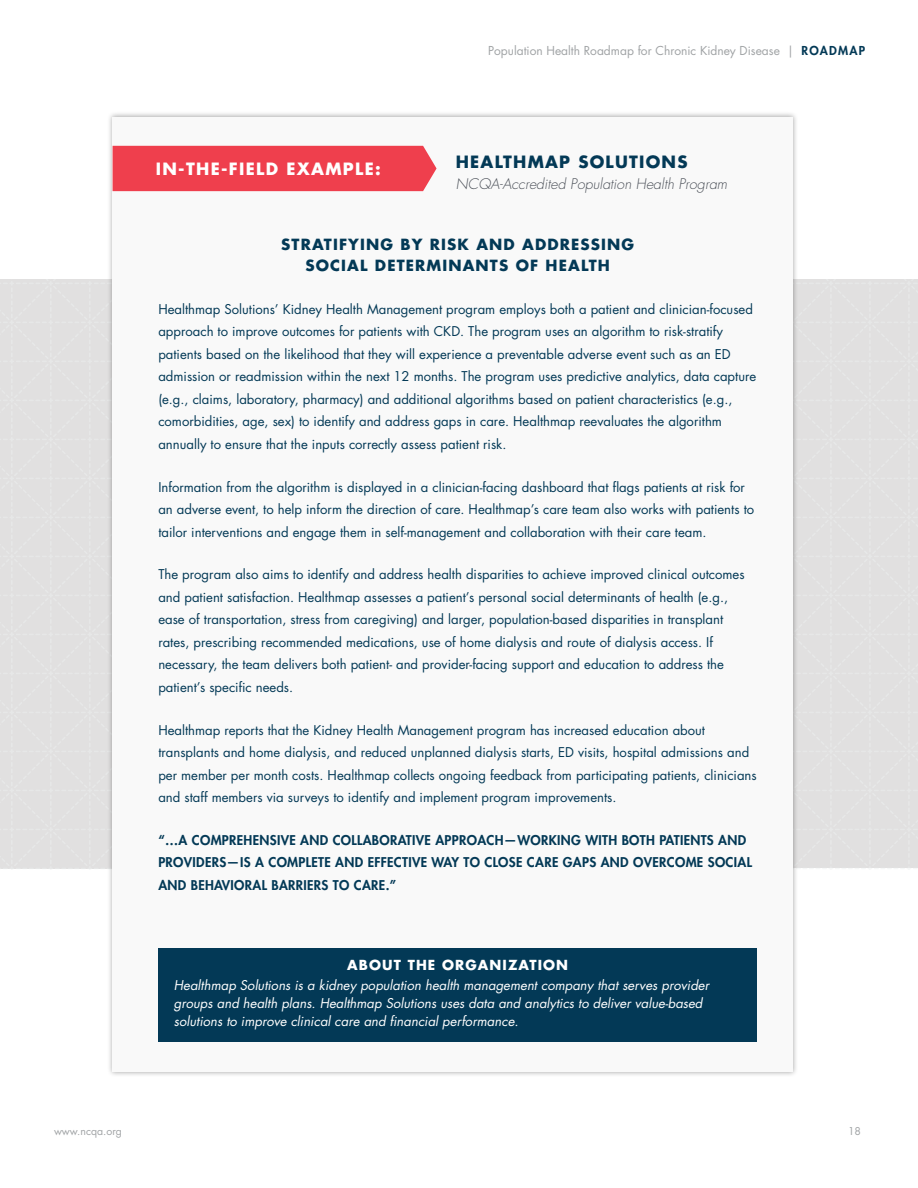
<style>
.page{position:relative;width:918px;height:1188px;background:#fff}
.page>*{position:absolute;margin:0;border:0;box-sizing:border-box;transform-origin:0 0}
.t1{font:700 16.5px "Futura Std";letter-spacing:.08em;color:#fff}
.t2{font:700 16.5px "Futura Std";letter-spacing:.075em;color:#033956}
.t3{font:700 15px/21px "Futura Std";letter-spacing:.075em;color:#033956;text-align:center}
.t4{font:italic 300 14.25px "Futura Std";color:#4d525a}
.t5{font:700 13.5px "Futura Std";letter-spacing:.08em;color:#fff}
.t6{font:13.2px/22.5px "Futura Std";color:#033956}
.t7{font:italic 13.2px/18px "Futura Std";color:#fff}
.t8{font:800 13.2px/22.5px "Futura Std";letter-spacing:.025em;color:#033956}
.t9{font:12px "Futura Std";color:#a0a3a5}
.t10{font:10.5px "Futura Std";color:#a0a3a5}
.s1{font-weight:800;color:#033956}
</style>
<div class="page">
<div style="left:0;top:279px;width:918px;height:590px;background:#e1e0e0"></div>
<div style="left:107px;top:111px;width:692px;height:966px;background:#000;opacity:.35"></div>
<div style="left:113px;top:117px;width:680px;height:954px;background:#f9f9f9"></div>
<div style="left:113px;top:146px;width:324px;height:45px;background:#ef3f4d"></div>
<div style="left:158px;top:948px;width:599px;height:94px;background:#033956"></div>
<p class="t1" style="left:156px;top:158px;width:226px">IN-THE-FIELD EXAMPLE:</p>
<p class="t9" style="left:488px;top:43px;width:378px">Population Health Roadmap for Chronic Kidney Disease | <span class="s1">ROADMAP</span></p>
<p class="t2" style="left:456px;top:151px;width:233px">HEALTHMAP SOLUTIONS</p>
<p class="t4" style="left:456px;top:175px;width:273px">NCQA-Accredited Population Health Program</p>
<p class="t3" style="left:281px;top:234px;width:355px">STRATIFYING BY RISK AND ADDRESSING<br>SOCIAL DETERMINANTS OF HEALTH</p>
<p class="t6" style="left:158px;top:298px;width:599px">Healthmap Solutions’ Kidney Health Management program employs both a patient and clinician-focused approach to improve outcomes for patients with CKD. The program uses an algorithm to risk-stratify patients based on the likelihood that they will experience a preventable adverse event such as an ED admission or readmission within the next 12 months. The program uses predictive analytics, data capture (e.g., claims, laboratory, pharmacy) and additional algorithms based on patient characteristics (e.g., comorbidities, age, sex) to identify and address gaps in care. Healthmap reevaluates the algorithm annually to ensure that the inputs correctly assess patient risk.</p>
<p class="t6" style="left:158px;top:476px;width:597px">Information from the algorithm is displayed in a clinician-facing dashboard that flags patients at risk for an adverse event, to help inform the direction of care. Healthmap’s care team also works with patients to tailor interventions and engage them in self-management and collaboration with their care team.</p>
<p class="t6" style="left:158px;top:563px;width:588px">The program also aims to identify and address health disparities to achieve improved clinical outcomes and patient satisfaction. Healthmap assesses a patient’s personal social determinants of health (e.g., ease of transportation, stress from caregiving) and larger, population-based disparities in transplant rates, prescribing recommended medications, use of home dialysis and route of dialysis access. If necessary, the team delivers both patient- and provider-facing support and education to address the patient’s specific needs.</p>
<p class="t6" style="left:158px;top:719px;width:600px">Healthmap reports that the Kidney Health Management program has increased education about transplants and home dialysis, and reduced unplanned dialysis starts, ED visits, hospital admissions and per member per month costs. Healthmap collects ongoing feedback from participating patients, clinicians and staff members via surveys to identify and implement program improvements.</p>
<p class="t8" style="left:158px;top:829px;width:595px">“…A COMPREHENSIVE AND COLLABORATIVE APPROACH—WORKING WITH BOTH PATIENTS AND<br>PROVIDERS—IS A COMPLETE AND EFFECTIVE WAY TO CLOSE CARE GAPS AND OVERCOME SOCIAL<br>AND BEHAVIORAL BARRIERS TO CARE.”</p>
<p class="t5" style="left:347px;top:956px;width:222px">ABOUT THE ORGANIZATION</p>
<p class="t7" style="left:174px;top:976px;width:537px">Healthmap Solutions is a kidney population health management company that serves provider groups and health plans. Healthmap Solutions uses data and analytics to deliver value-based solutions to improve clinical care and financial performance.</p>
<p class="t10" style="left:54px;top:1124px;width:69px">www.ncqa.org</p>
<p class="t10" style="left:848px;top:1124px;width:14px">18</p>
</div>
